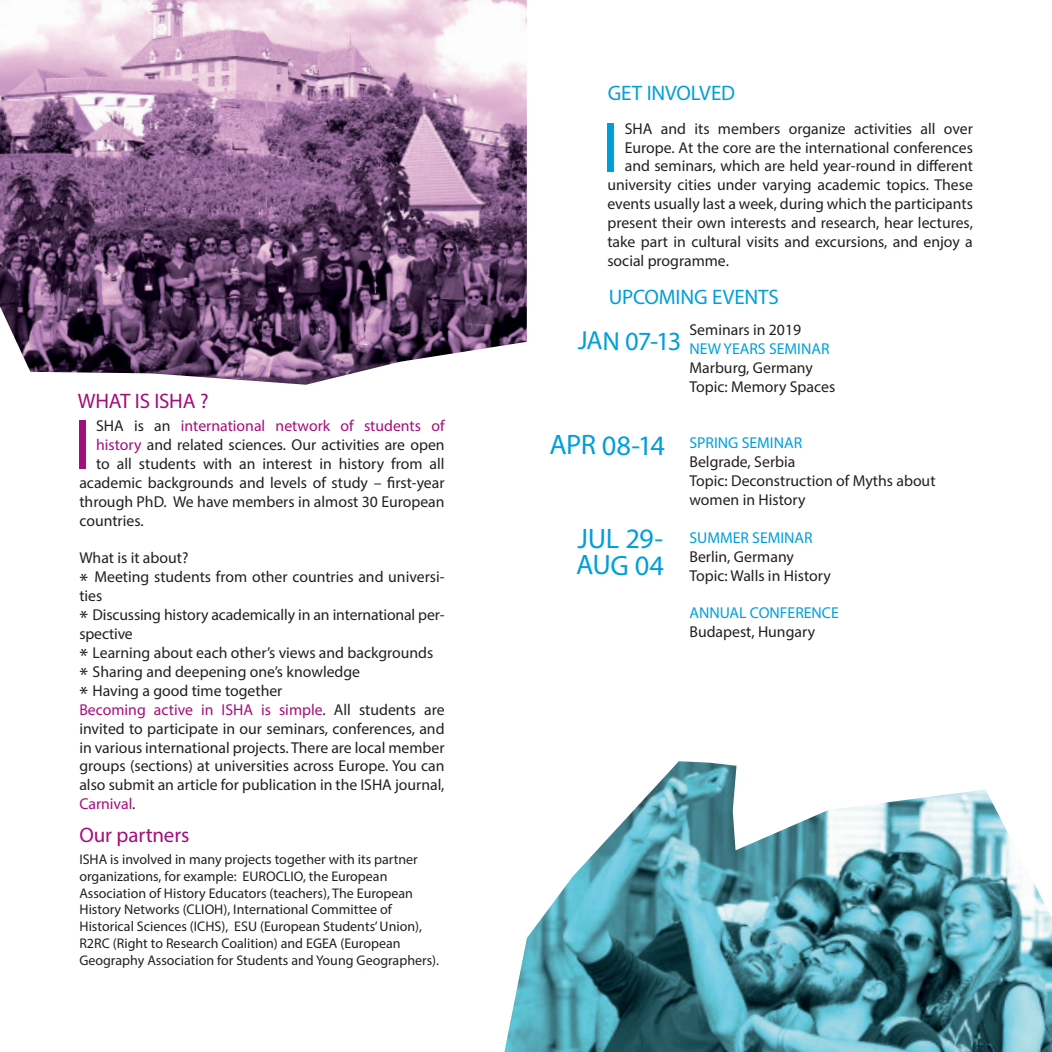
<style>
.page{position:relative;width:1052px;height:1052px;background:#fff}
.page>*{position:absolute;margin:0;border:0;box-sizing:border-box;transform-origin:0 0}
.Paragraph_Style_1{font:71.75px "Myriad Pro";color:#a40e7b}
.Paragraph_Style_1-2{font:71.75px "Myriad Pro";color:#009fda}
.t1{font:28.35px "Myriad Pro";letter-spacing:-.02em;color:#009fda}
.t2{font:26.43px "Myriad Pro";color:#009fda}
.t3{font:21px "Myriad Pro";letter-spacing:-.005em;color:#009fda}
.t4{font:21px "Myriad Pro";letter-spacing:-.01em;color:#a40e7b}
.leipis{font:15.75px/18.9px "Myriad Pro";color:#231f20}
.Paragraph_Style_1-3{font:15.75px "Myriad Pro";color:#231f20}
.leipis-2{font:15.75px "Myriad Pro";color:#009fda}
.Paragraph_Style_1-4{font:15.75px "Myriad Pro";color:#a40e7b}
.leipis-3{font:14px/16.8px "Myriad Pro";color:#231f20}
.s1{color:#231f20}
.s2{color:#a40e7b}
.s3{font-size:20.82px}
</style>
<div class="page">
<img style="left:504px;top:761px;width:548px;height:291px">
<img style="left:0;top:0;width:527px;height:385px">
<p class="t4" style="left:78px;top:388px;width:132px">WHAT IS ISHA ?</p>
<p class="Paragraph_Style_1" style="left:74px;top:400px;width:19px">I</p>
<p class="Paragraph_Style_1-4" style="left:96px;top:416px;width:350px"><span class="s1">SHA is an</span> international network of students of</p>
<p class="Paragraph_Style_1-3" style="left:96px;top:435px;width:350px"><span class="s2">history</span> and related sciences. Our activities are open</p>
<p class="Paragraph_Style_1-3" style="left:96px;top:454px;width:350px">to all students with an interest in history from all</p>
<p class="Paragraph_Style_1-3" style="left:79px;top:473px;width:367px">academic backgrounds and levels of study – first-year</p>
<p class="Paragraph_Style_1-3" style="left:79px;top:492px;width:367px">through PhD. We have members in almost 30 European</p>
<p class="Paragraph_Style_1-3" style="left:79px;top:510px;width:66px">countries.</p>
<p class="leipis" style="left:79px;top:548px;width:111px">What is it about?</p>
<p class="leipis" style="left:79px;top:567px;width:367px"><span class="s3">*</span> Meeting students from other countries and universi&shy;ties</p>
<p class="leipis" style="left:79px;top:605px;width:367px"><span class="s3">*</span> Discussing history academically in an international per&shy;spective</p>
<p class="leipis" style="left:79px;top:643px;width:355px"><span class="s3">*</span> Learning about each other’s views and backgrounds</p>
<p class="leipis" style="left:79px;top:662px;width:282px"><span class="s3">*</span> Sharing and deepening one’s knowledge</p>
<p class="leipis" style="left:79px;top:681px;width:205px"><span class="s3">*</span> Having a good time together</p>
<p class="leipis" style="left:79px;top:700px;width:367px;text-align:justify"><span class="s2">Becoming active in ISHA is simple</span>. All students are invited to participate in our seminars, conferences, and in various international projects. There are local member groups (sections) at universities across Europe. You can also submit an article for publication in the ISHA journal, <span class="s2">Carnival</span>.</p>
<p class="t4" style="left:79px;top:822px;width:112px">Our partners</p>
<p class="leipis-3" style="left:79px;top:850px;width:340px">ISHA is involved in many projects together with its partner</p>
<p class="leipis-3" style="left:79px;top:867px;width:361px">organizations, for example: EUROCLIO, the European Association of History Educators (teachers), The European History Networks (CLIOH), International Committee of Historical Sciences (ICHS), ESU (European Students’ Union), R2RC (Right to Research Coalition) and EGEA (European Geography Association for Students and Young Geographers).</p>
<p class="t3" style="left:608px;top:80px;width:129px">GET INVOLVED</p>
<p class="Paragraph_Style_1-2" style="left:602px;top:103px;width:19px">I</p>
<p class="Paragraph_Style_1-3" style="left:625px;top:119px;width:349px">SHA and its members organize activities all over</p>
<p class="Paragraph_Style_1-3" style="left:625px;top:138px;width:349px">Europe. At the core are the international conferences</p>
<p class="Paragraph_Style_1-3" style="left:625px;top:156px;width:349px">and seminars, which are held year-round in different</p>
<p class="Paragraph_Style_1-3" style="left:607px;top:175px;width:367px">university cities under varying academic topics. These</p>
<p class="Paragraph_Style_1-3" style="left:607px;top:194px;width:367px">events usually last a week, during which the participants</p>
<p class="Paragraph_Style_1-3" style="left:607px;top:213px;width:367px">present their own interests and research, hear lectures,</p>
<p class="Paragraph_Style_1-3" style="left:607px;top:232px;width:367px">take part in cultural visits and excursions, and enjoy a</p>
<p class="Paragraph_Style_1-3" style="left:607px;top:251px;width:123px">social programme.</p>
<p class="t3" style="left:609px;top:283px;width:172px">UPCOMING EVENTS</p>
<p class="t2" style="left:578px;top:324px;width:105px;rotate:1deg">JAN 07-13</p>
<p class="leipis" style="left:689px;top:320px;width:113px">Seminars in 2019</p>
<p class="leipis-2" style="left:689px;top:339px;width:141px">NEW YEARS SEMINAR</p>
<p class="leipis" style="left:689px;top:358px;width:147px">Marburg, Germany<br>Topic: Memory Spaces</p>
<p class="t1" style="left:549px;top:428px;width:117px">APR 08-14</p>
<p class="t1" style="left:577px;top:521px;width:87px">JUL 29-</p>
<p class="t1" style="left:576px;top:547px;width:90px">AUG 04</p>
<p class="leipis-2" style="left:689px;top:433px;width:114px">SPRING SEMINAR</p>
<p class="leipis" style="left:689px;top:452px;width:107px">Belgrade, Serbia</p>
<p class="leipis" style="left:689px;top:471px;width:248px">Topic: Deconstruction of Myths about women in History</p>
<p class="leipis-2" style="left:689px;top:528px;width:125px">SUMMER SEMINAR</p>
<p class="leipis" style="left:689px;top:547px;width:106px">Berlin, Germany</p>
<p class="leipis" style="left:689px;top:565px;width:143px">Topic: Walls in History</p>
<p class="leipis-2" style="left:689px;top:603px;width:151px">ANNUAL CONFERENCE</p>
<p class="leipis" style="left:689px;top:622px;width:127px">Budapest, Hungary</p>
</div>
